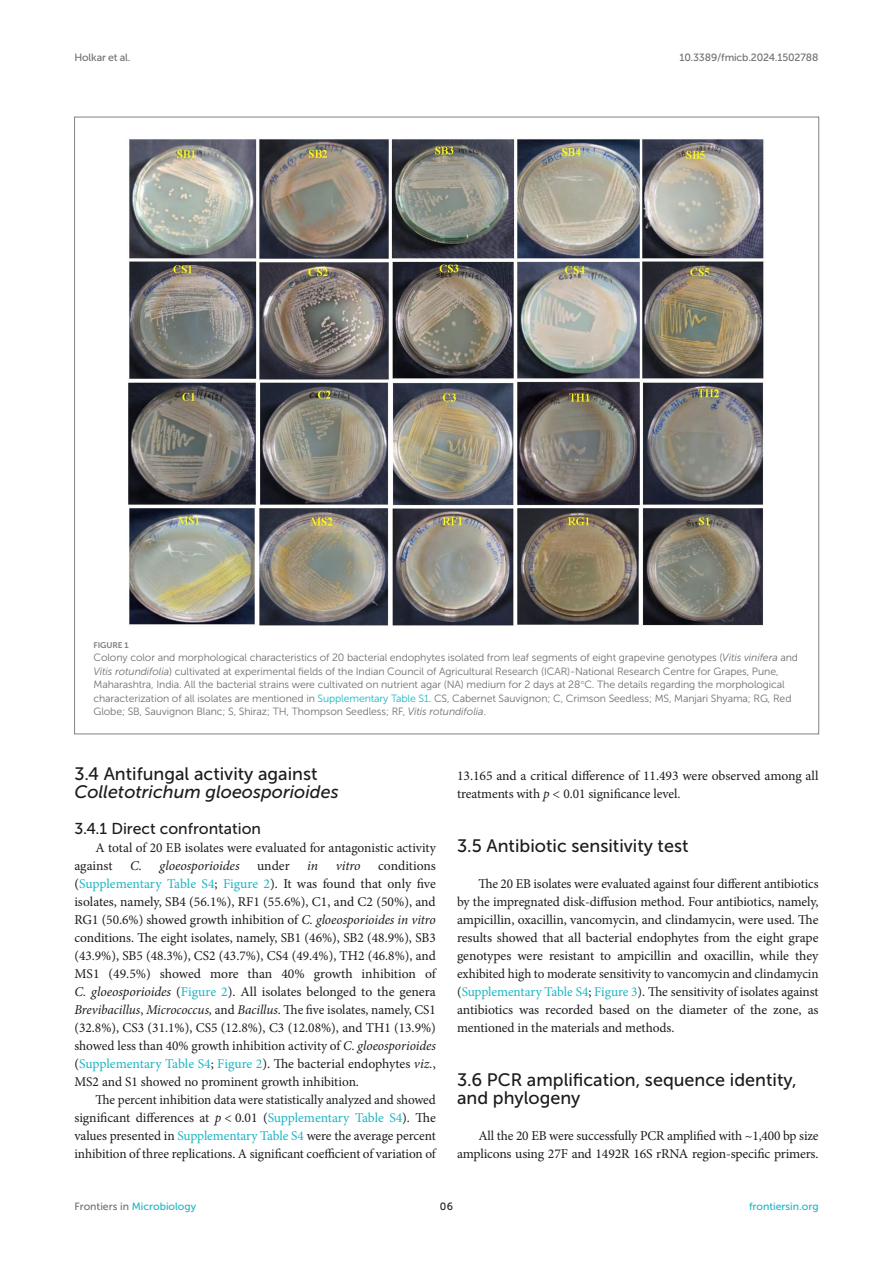
<style>
.page{position:relative;width:893px;height:1263px;background:#fff}
.page>*{position:absolute;margin:0;border:0;box-sizing:border-box;transform-origin:0 0}
.HEAD_2{font:18px/18px "Museo Sans 500";color:#1b1c1b}
.HEAD_2-2{font:italic 18px/18px "Museo Sans 500";color:#1b1c1b}
.HEAD_3_after_HEAD_2{font:15.75px "Museo Sans 500";color:#1b1c1b}
.TEXT{font:13.5px/18px "Minion Pro";letter-spacing:-.01em;color:#1b1c1b;text-align:justify}
.TEXT-2{font:italic 13.5px "Minion Pro";letter-spacing:-.005em;color:#1b1c1b}
.FIG_LEG{font:10.5px/13.5px "Museo Sans 300";letter-spacing:-.01em;color:#706f70}
.t1{font:10.5px "Museo Sans 500";color:#1db5c3}
.t2{font:10.5px "Museo Sans 500";letter-spacing:-.015em;color:#706f70}
.t3{font:10.5px "Museo Sans 500";color:#1b1c1b}
.FIG_HD{font:8.25px "Museo Sans 700";letter-spacing:-.01em;color:#7e7f7f}
.s1{font-style:italic}
.s2{font-family:"STIX"}
.s3{color:#1db5c3}
.s4{font-style:normal}
.s5{color:#706f70}
</style>
<div class="page">
<img style="left:128px;top:139px;width:636px;height:487px">
<p class="t2" style="left:74px;top:51px;width:58px">Holkar et al.</p>
<p class="t2" style="left:679px;top:51px;width:141px">10.3389/fmicb.2024.1502788</p>
<p class="FIG_HD" style="left:94px;top:640px;width:37px">FIGURE 1</p>
<p class="FIG_LEG" style="left:94px;top:651px;width:706px">Colony color and morphological characteristics of 20 bacterial endophytes isolated from leaf segments of eight grapevine genotypes (<span class="s1">Vitis vinifera</span> and <span class="s1">Vitis rotundifolia</span>) cultivated at experimental fields of the Indian Council of Agricultural Research (ICAR)-National Research Centre for Grapes, Pune, Maharashtra, India. All the bacterial strains were cultivated on nutrient agar (NA) medium for 2 days at 28<span class="s2">°</span>C. The details regarding the morphological characterization of all isolates are mentioned in <span class="s3">Supplementary Table S1</span>. CS, Cabernet Sauvignon; C, Crimson Seedless; MS, Manjari Shyama; RG, Red Globe; SB, Sauvignon Blanc; S, Shiraz; TH, Thompson Seedless; RF, <span class="s1">Vitis rotundifolia</span>.</p>
<p class="HEAD_2-2" style="left:74px;top:765px;width:266px"><span class="s4">3.4 Antifungal activity against<br></span>Colletotrichum gloeosporioides</p>
<p class="HEAD_3_after_HEAD_2" style="left:74px;top:820px;width:188px">3.4.1 Direct confrontation</p>
<p class="TEXT" style="left:74px;top:839px;width:363px;text-indent:21px">A total of 20 EB isolates were evaluated for antagonistic activity against</p>
<p class="TEXT" style="left:74px;top:857px;width:363px;text-indent:304px">conditions (<span class="s3">Supplementary Table S4</span>; <span class="s3">Figure 2</span>). It was found that only five isolates, namely, SB4 (56.1%), RF1 (55.6%), C1, and C2 (50%), and RG1 (50.6%) showed growth inhibition of <span class="s1">C. gloeosporioides in vitro </span>conditions. The eight isolates, namely, SB1 (46%), SB2 (48.9%), SB3 (43.9%), SB5 (48.3%), CS2 (43.7%), CS4 (49.4%), TH2 (46.8%), and MS1 (49.5%) showed more than 40% growth inhibition of <span class="s1">C. gloeosporioides</span> (<span class="s3">Figure 2</span>). All isolates belonged to the genera <span class="s1">Brevibacillus</span>, <span class="s1">Micrococcus,</span> and <span class="s1">Bacillus</span>. The five isolates, namely, CS1 (32.8%), CS3 (31.1%), CS5 (12.8%), C3 (12.08%), and TH1 (13.9%) showed less than 40% growth inhibition activity of <span class="s1">C. gloeosporioides </span>(<span class="s3">Supplementary Table S4</span>; <span class="s3">Figure 2</span>). The bacterial endophytes <span class="s1">viz.</span>, MS2 and S1 showed no prominent growth inhibition.</p>
<p class="TEXT" style="left:74px;top:1091px;width:363px;text-indent:21px">The percent inhibition data were statistically analyzed and showed significant differences at <span class="s1">p</span> &lt; 0.01 (<span class="s3">Supplementary Table S4</span>). The values presented in <span class="s3">Supplementary Table S4</span> were the average percent inhibition of three replications. A significant coefficient of variation of</p>
<p class="TEXT-2" style="left:130px;top:856px;width:111px">C. gloeosporioides</p>
<p class="TEXT" style="left:257px;top:857px;width:34px">under</p>
<p class="TEXT-2" style="left:307px;top:856px;width:12px">in</p>
<p class="TEXT-2" style="left:336px;top:856px;width:27px">vitro</p>
<p class="TEXT" style="left:457px;top:767px;width:363px">13.165 and a critical difference of 11.493 were observed among all treatments with <span class="s1">p &lt;</span> 0.01 significance level.</p>
<p class="HEAD_2" style="left:457px;top:837px;width:233px">3.5 Antibiotic sensitivity test</p>
<p class="TEXT" style="left:457px;top:875px;width:363px;text-indent:21px">The 20 EB isolates were evaluated against four different antibiotics by the impregnated disk-diffusion method. Four antibiotics, namely, ampicillin, oxacillin, vancomycin, and clindamycin, were used. The results showed that all bacterial endophytes from the eight grape genotypes were resistant to ampicillin and oxacillin, while they exhibited high to moderate sensitivity to vancomycin and clindamycin (<span class="s3">Supplementary Table S4</span>; <span class="s3">Figure 3</span>). The sensitivity of isolates against antibiotics was recorded based on the diameter of the zone, as mentioned in the materials and methods.</p>
<p class="HEAD_2" style="left:457px;top:1071px;width:341px">3.6 PCR amplification, sequence identity, and phylogeny</p>
<p class="TEXT" style="left:457px;top:1127px;width:363px;text-align:right">All the 20 EB were successfully PCR amplified with ~1,400 bp size amplicons using 27F and 1492R 16S rRNA region-specific primers.</p>
<p class="t1" style="left:74px;top:1200px;width:123px"><span class="s5">Frontiers in</span> Microbiology</p>
<p class="t3" style="left:440px;top:1200px;width:15px">06</p>
<p class="t1" style="left:749px;top:1200px;width:71px">frontiersin.org</p>
</div>
